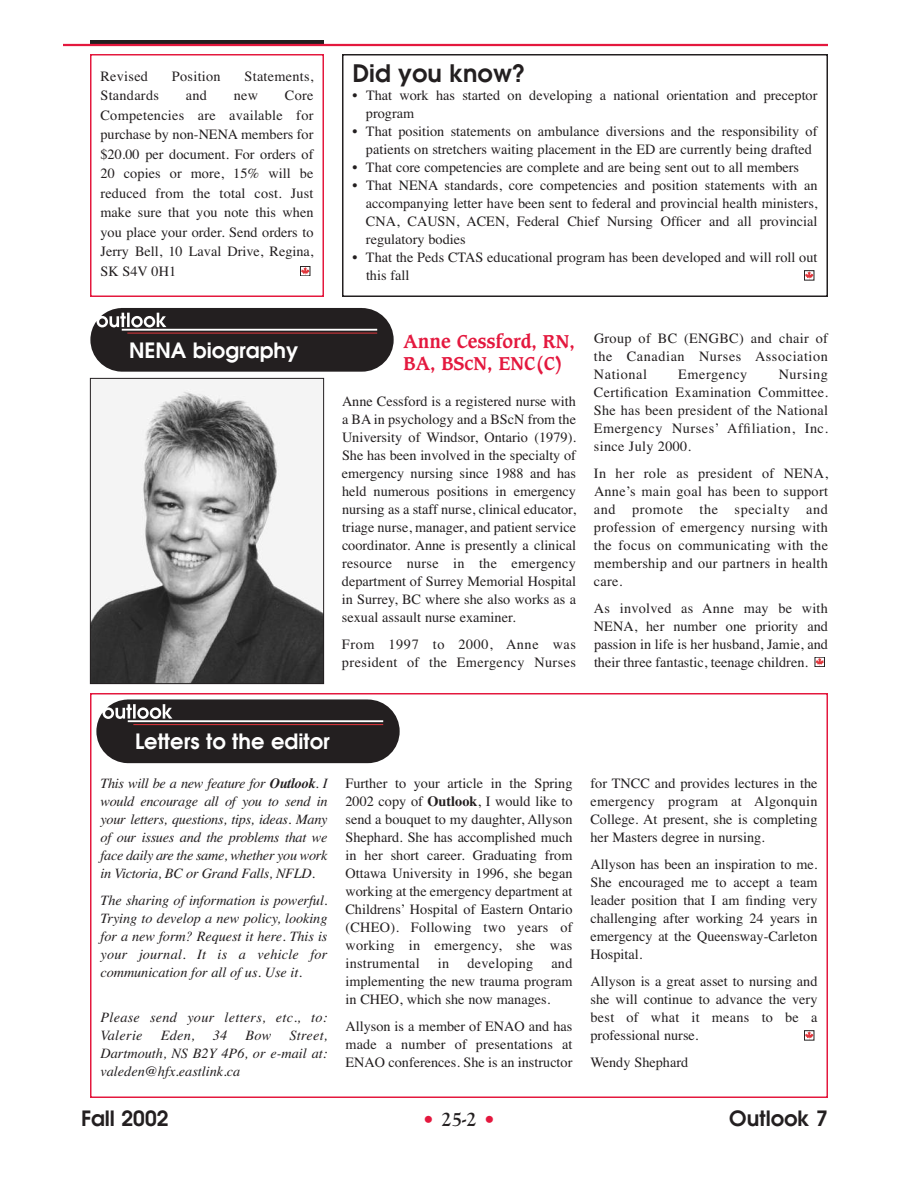
<style>
.page{position:relative;width:918px;height:1188px;background:#fff}
.page>*{position:absolute;margin:0;border:0;box-sizing:border-box;transform-origin:0 0}
.t1{font:600 24px "Avant Garde";color:#231f20}
.t2{font:600 21px "Avant Garde";color:#fff}
.t3{font:600 21px "Avant Garde";color:#231f20}
.t4{font:700 21px "Goudy Old Style T";color:#231f20}
.t5{font:700 18px/21.8px "Caxton";color:#e4183e}
.t6{font:14.25px/18px "Times";color:#231f20;text-align:justify}
.t7{font:italic 14.25px/18px "Times";color:#231f20;text-align:justify}
.t8{font:14.25px/18px "Times";letter-spacing:.03em;color:#231f20}
.t9{font:14.25px "Times";letter-spacing:.02em;color:#231f20}
.t10{font:italic 14.25px/18px "Times";letter-spacing:.02em;color:#231f20}
.t11{font:14.25px "Times";letter-spacing:.04em;color:#231f20}
.s1{font-weight:700}
.s2{font-family:"Avant Garde";font-weight:600;color:#e4183e}
</style>
<div class="page">
<svg style="left:90px;top:40px;width:234px;height:4px"></svg>
<hr style="left:63px;top:44px;width:765px;height:2px;background:#e4183e">
<div style="left:90px;top:693px;width:738px;height:405px;border:2px solid #e4183e"></div>
<svg style="left:804px;top:1030px;width:11px;height:11px"></svg>
<svg style="left:806px;top:1033px;width:6px;height:5px"></svg>
<div style="left:804px;top:1031px;width:10px;height:9px;border:1px solid #231f20"></div>
<svg style="left:96px;top:699px;width:304px;height:64px;background:#353132"></svg>
<hr style="left:128px;top:720px;width:255px;height:2px;background:#fff">
<hr style="left:133px;top:724px;width:250px;height:1px;background:#e1373d">
<div style="left:90px;top:54px;width:234px;height:243px;border:2px solid #e4183e"></div>
<svg style="left:302px;top:268px;width:6px;height:6px"></svg>
<div style="left:300px;top:266px;width:10px;height:10px;border:1px solid #231f20"></div>
<svg style="left:817px;top:659px;width:6px;height:6px"></svg>
<div style="left:815px;top:657px;width:10px;height:10px;border:1px solid #231f20"></div>
<div style="left:342px;top:54px;width:486px;height:243px;border:2px solid #231f20"></div>
<svg style="left:804px;top:270px;width:11px;height:11px"></svg>
<svg style="left:806px;top:273px;width:6px;height:5px"></svg>
<div style="left:804px;top:271px;width:10px;height:9px;border:1px solid #231f20"></div>
<svg style="left:90px;top:308px;width:304px;height:64px;background:#363132"></svg>
<hr style="left:122px;top:329px;width:255px;height:2px;background:#fff">
<hr style="left:127px;top:333px;width:250px;height:1px;background:#e1373d">
<img style="left:92px;top:380px;width:230px;height:302px">
<div style="left:90px;top:378px;width:234px;height:306px;border:1px solid #231f20"></div>
<p class="t9" style="left:100px;top:68px;width:49px">Revised</p>
<p class="t9" style="left:172px;top:68px;width:50px">Position</p>
<p class="t9" style="left:245px;top:68px;width:70px">Statements,</p>
<p class="t9" style="left:100px;top:87px;width:60px">Standards</p>
<p class="t6" style="left:186px;top:87px;width:23px">and</p>
<p class="t6" style="left:234px;top:87px;width:26px">new</p>
<p class="t6" style="left:100px;top:86px;width:215px;line-height:19.5px;text-indent:184px">Core Competencies are available for purchase by non-NENA members for $20.00 per document. For orders of 20 copies or more, 15% will be reduced from the total cost. Just make sure that you note this when you place your order. Send orders to Jerry Bell, 10 Laval Drive, Regina, SK S4V 0H1</p>
<h2 class="t2" style="left:129px;top:338px;width:171px">NENA biography</h2>
<h1 class="t1" style="left:352px;top:60px;width:175px">Did you know?</h1>
<p class="t6" style="left:366px;top:86px;width:453px;text-indent:-13px">• That work has started on developing a national orientation and preceptor program</p>
<p class="t6" style="left:352px;top:122px;width:467px;text-align:center">• That position statements on ambulance diversions and the responsibility of patients on stretchers waiting placement in the ED are currently being drafted</p>
<p class="t6" style="left:352px;top:158px;width:448px">• That core competencies are complete and are being sent out to all members</p>
<p class="t6" style="left:366px;top:176px;width:453px;text-indent:-13px">• That NENA standards, core competencies and position statements with an accompanying letter have been sent to federal and provincial health ministers, CNA, CAUSN, ACEN, Federal Chief Nursing Officer and all provincial regulatory bodies</p>
<p class="t6" style="left:366px;top:248px;width:453px;text-indent:-14px">• That the Peds CTAS educational program has been developed and will roll out this fall</p>
<p class="t5" style="left:404px;top:332px;width:173px">Anne Cessford, RN,<br>BA, BScN, ENC(C)</p>
<p class="t6" style="left:342px;top:392px;width:236px">Anne Cessford is a registered nurse with a BA in psychology and a BScN from the University of Windsor, Ontario (1979).<br>She has been involved in the specialty of emergency nursing since 1988 and has held numerous positions in emergency nursing as a staff nurse, clinical educator, triage nurse, manager, and patient service coordinator. Anne is presently a clinical resource nurse in the emergency department of Surrey Memorial Hospital in Surrey, BC where she also works as a sexual assault nurse examiner.</p>
<p class="t8" style="left:342px;top:635px;width:236px">From 1997 to 2000, Anne was president of the Emergency Nurses</p>
<p class="t6" style="left:594px;top:329px;width:236px">Group of BC (ENGBC) and chair of the Canadian Nurses Association National</p>
<p class="t6" style="left:594px;top:365px;width:236px;text-indent:185px">Nursing Certification Examination Committee.<br>She has been president of the National Emergency Nurses’ Affiliation, Inc. since July 2000.</p>
<p class="t6" style="left:594px;top:464px;width:236px">In her role as president of NENA, Anne’s main goal has been to support and promote the specialty and profession of emergency nursing with the focus on communicating with the membership and our partners in health care.</p>
<p class="t6" style="left:594px;top:599px;width:236px">As involved as Anne may be with NENA, her number one priority and passion in life is her husband, Jamie, and their three fantastic, teenage children.</p>
<p class="t11" style="left:678px;top:365px;width:71px">Emergency</p>
<h2 class="t2" style="left:135px;top:729px;width:196px">Letters to the editor</h2>
<p class="t7" style="left:100px;top:774px;width:229px">This will be a new feature for <span class="s1">Outlook</span>. I would encourage all of you to send in your letters, questions, tips, ideas. Many of our issues and the problems that we face daily are the same, whether you work in Victoria, BC or Grand Falls, NFLD.</p>
<p class="t7" style="left:100px;top:891px;width:229px">The sharing of information is powerful.<br>Trying to develop a new policy, looking for a new form? Request it here. This is your journal. It is a vehicle for communication for all of us. Use it.</p>
<p class="t10" style="left:100px;top:1008px;width:229px">Please send your letters, etc., to:<br>Valerie</p>
<p class="t7" style="left:161px;top:1026px;width:35px">Eden,</p>
<p class="t7" style="left:213px;top:1026px;width:16px">34</p>
<p class="t7" style="left:245px;top:1026px;width:27px">Bow</p>
<p class="t7" style="left:100px;top:1026px;width:229px;text-indent:189px">Street, Dartmouth, NS B2Y 4P6, or e-mail at: valeden@hfx.eastlink.ca</p>
<p class="t6" style="left:345px;top:774px;width:229px">Further to your article in the Spring 2002 copy of <span class="s1">Outlook</span>, I would like to send a bouquet to my daughter, Allyson Shephard. She has accomplished much in her short career. Graduating from Ottawa University in 1996, she began working at the emergency department at Childrens’ Hospital of Eastern Ontario (CHEO). Following two years of working in emergency, she was instrumental</p>
<p class="t6" style="left:438px;top:954px;width:13px">in</p>
<p class="t9" style="left:467px;top:955px;width:67px">developing</p>
<p class="t6" style="left:345px;top:954px;width:229px;text-indent:206px">and implementing the new trauma program in CHEO, which she now manages.</p>
<p class="t6" style="left:345px;top:1017px;width:229px">Allyson is a member of ENAO and has made a number of presentations at ENAO conferences. She is an instructor</p>
<p class="t6" style="left:590px;top:774px;width:229px">for TNCC and provides lectures in the emergency program at Algonquin College. At present, she is completing her Masters degree in nursing.</p>
<p class="t6" style="left:590px;top:855px;width:229px">Allyson has been an inspiration to me.<br>She encouraged me to accept a team leader position that I am finding very challenging after working 24 years in emergency at the Queensway-Carleton Hospital.</p>
<p class="t6" style="left:590px;top:972px;width:229px">Allyson is a great asset to nursing and she will continue to advance the very best of what it means to be a professional nurse.</p>
<p class="t6" style="left:590px;top:1053px;width:99px">Wendy Shephard</p>
<h2 class="t3" style="left:81px;top:1106px;width:89px">Fall 2002</h2>
<h2 class="t4" style="left:422px;top:1106px;width:75px"><span class="s2">•</span> 25-2 <span class="s2">•</span></h2>
<h2 class="t3" style="left:729px;top:1106px;width:100px">Outlook 7</h2>
</div>
